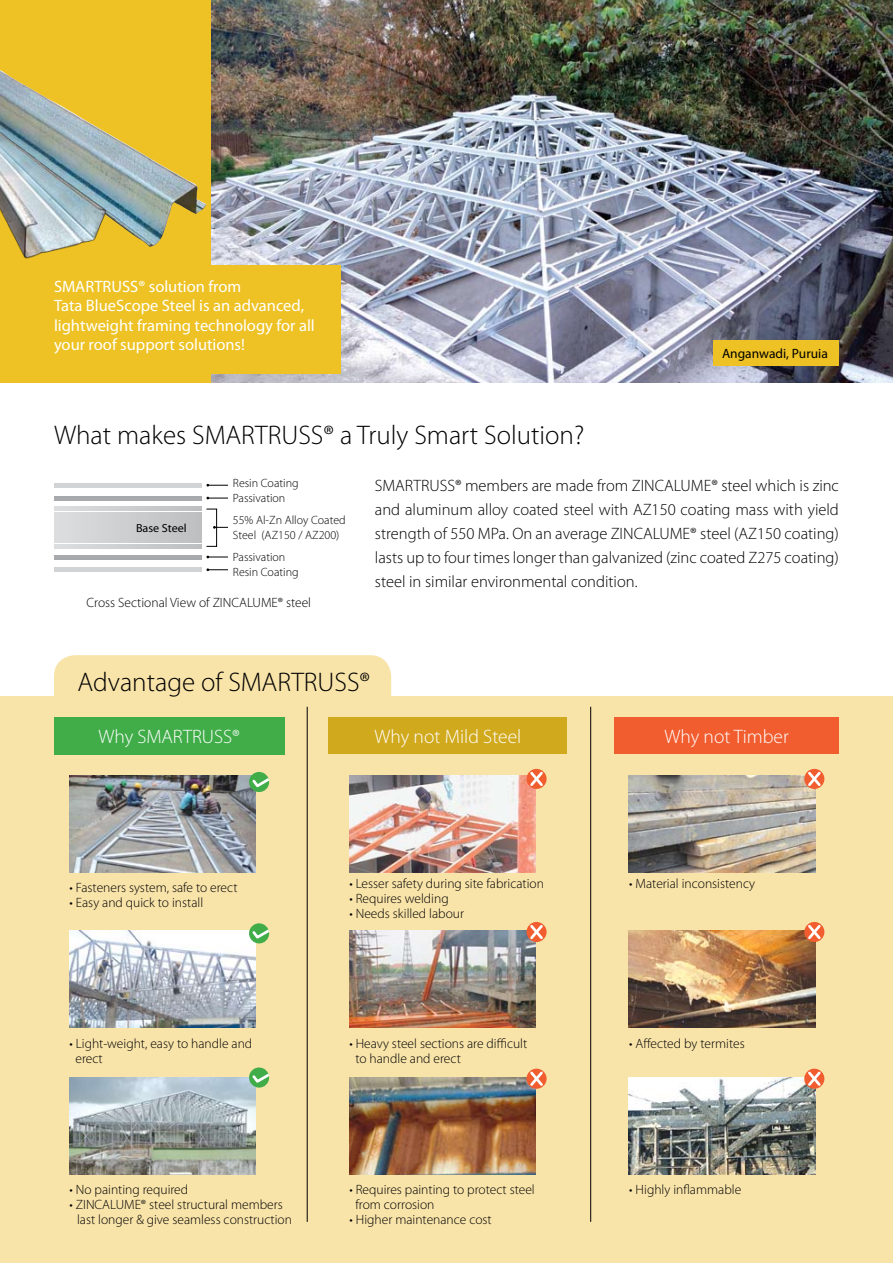
<style>
.page{position:relative;width:893px;height:1263px;background:#fff}
.page>*{position:absolute;margin:0;border:0;box-sizing:border-box;transform-origin:0 0}
.t1{font:300 27px "Myriad Pro";color:#000}
.t2{font:300 19.5px "Myriad Pro";color:#fff}
.t3{font:300 16.5px/24px "Myriad Pro";color:#000;text-align:justify}
.t4{font:16.5px/19.5px "Myriad Pro";color:#fff}
.t5{font:300 13.5px/15px "Myriad Pro";color:#000}
.t6{font:13.5px "Myriad Pro";color:#000}
.t7{font:300 12px/14.2px "Myriad Pro";color:#000}
.t8{font:11.7px "Myriad Pro";color:#000}
</style>
<div class="page">
<div style="left:54px;top:655px;width:337px;height:92px;background:#f8e3a9;border-radius:21px"></div>
<div style="left:0;top:0;width:354px;height:383px;background:#eec224"></div>
<div style="left:0;top:696px;width:893px;height:567px;background:#f8e3a9"></div>
<img style="left:212px;top:0;width:681px;height:383px">
<div style="left:84px;top:266px;width:256px;height:108px;background:#eec224"></div>
<svg style="left:206px;top:484px;width:22px;height:3px"></svg>
<svg style="left:206px;top:556px;width:22px;height:2px"></svg>
<svg style="left:206px;top:497px;width:22px;height:2px"></svg>
<svg style="left:206px;top:568px;width:22px;height:3px"></svg>
<svg style="left:213px;top:526px;width:15px;height:3px"></svg>
<div style="left:206px;top:509px;width:11px;height:38px;border:1px solid #000"></div>
<div style="left:54px;top:512px;width:147px;height:31px;background:linear-gradient(to right,#dcdedf,#bdbec1)"></div>
<svg style="left:54px;top:507px;width:147px;height:4px"></svg>
<svg style="left:54px;top:544px;width:147px;height:4px"></svg>
<hr style="left:54px;top:483px;width:147px;height:4px;background:#d1d3d4">
<hr style="left:54px;top:568px;width:147px;height:4px;background:#d1d3d4">
<hr style="left:54px;top:555px;width:147px;height:4px;background:#a7a9ac">
<hr style="left:54px;top:496px;width:147px;height:4px;background:#a7a9ac">
<div style="left:329px;top:717px;width:238px;height:36px;background:#d1a91d"></div>
<img style="left:349px;top:775px;width:186px;height:97px">
<img style="left:349px;top:931px;width:186px;height:97px">
<img style="left:349px;top:1077px;width:186px;height:97px">
<svg style="left:526px;top:1069px;width:21px;height:20px"></svg>
<svg style="left:528px;top:1069px;width:17px;height:19px"></svg>
<svg style="left:526px;top:922px;width:21px;height:20px"></svg>
<svg style="left:528px;top:922px;width:17px;height:20px"></svg>
<svg style="left:526px;top:769px;width:21px;height:20px"></svg>
<svg style="left:528px;top:769px;width:17px;height:19px"></svg>
<div style="left:614px;top:717px;width:225px;height:36px;background:#f15d2f"></div>
<img style="left:629px;top:931px;width:186px;height:97px">
<img style="left:629px;top:1077px;width:186px;height:97px">
<img style="left:629px;top:775px;width:186px;height:97px">
<svg style="left:804px;top:1069px;width:20px;height:20px"></svg>
<svg style="left:806px;top:1069px;width:17px;height:19px"></svg>
<svg style="left:804px;top:922px;width:20px;height:20px"></svg>
<svg style="left:806px;top:922px;width:17px;height:20px"></svg>
<svg style="left:804px;top:769px;width:20px;height:20px"></svg>
<svg style="left:806px;top:769px;width:17px;height:19px"></svg>
<div style="left:54px;top:717px;width:230px;height:38px;background:#41ad49"></div>
<img style="left:69px;top:931px;width:187px;height:97px">
<img style="left:69px;top:1077px;width:187px;height:97px">
<img style="left:69px;top:775px;width:187px;height:97px">
<svg style="left:249px;top:1067px;width:20px;height:20px"></svg>
<svg style="left:250px;top:1070px;width:19px;height:15px"></svg>
<svg style="left:249px;top:923px;width:20px;height:20px"></svg>
<svg style="left:250px;top:926px;width:19px;height:15px"></svg>
<div style="left:249px;top:772px;width:20px;height:20px;background:#41ad49;border-radius:50%"></div>
<svg style="left:250px;top:774px;width:19px;height:15px"></svg>
<hr style="left:307px;top:707px;width:1px;height:515px;background:#000">
<hr style="left:590px;top:707px;width:1px;height:515px;background:#000">
<img style="left:0;top:70px;width:206px;height:177px">
<img style="left:0;top:124px;width:108px;height:135px">
<div style="left:714px;top:340px;width:125px;height:26px;background:#eec224"></div>
<p class="t4" style="left:54px;top:276px;width:262px">SMARTRUSS® solution from<br>Tata BlueScope Steel is an advanced, lightweight framing technology for all your roof support solutions!</p>
<h1 class="t1" style="left:54px;top:420px;width:532px">What makes SMARTRUSS® a Truly Smart Solution?</h1>
<p class="t6" style="left:722px;top:345px;width:107px">Anganwadi, Puruia</p>
<p class="t8" style="left:136px;top:521px;width:52px">Base Steel</p>
<p class="t7" style="left:233px;top:476px;width:67px">Resin Coating<br>Passivation</p>
<p class="t7" style="left:233px;top:513px;width:114px">55% Al-Zn Alloy Coated<br>Steel (AZ150 / AZ200)</p>
<p class="t7" style="left:233px;top:550px;width:67px">Passivation<br>Resin Coating</p>
<p class="t5" style="left:86px;top:595px;width:226px">Cross Sectional View of ZINCALUME® steel</p>
<p class="t3" style="left:375px;top:474px;width:466px">SMARTRUSS® members are made from ZINCALUME® steel which is zinc and aluminum alloy coated steel with AZ150 coating mass with yield strength of 550 MPa. On an average ZINCALUME® steel (AZ150 coating) lasts up to four times longer than galvanized (zinc coated Z275 coating) steel in similar environmental condition.</p>
<h1 class="t1" style="left:78px;top:667px;width:294px">Advantage of SMARTRUSS®</h1>
<h2 class="t2" style="left:98px;top:726px;width:143px">Why SMARTRUSS®</h2>
<h2 class="t2" style="left:374px;top:725px;width:148px">Why not Mild Steel</h2>
<h2 class="t2" style="left:664px;top:725px;width:126px">Why not Timber</h2>
<p class="t5" style="left:70px;top:881px;width:169px">• Fasteners system, safe to erect</p>
<p class="t5" style="left:70px;top:896px;width:135px">• Easy and quick to install</p>
<p class="t5" style="left:349px;top:877px;width:196px">• Lesser safety during site fabrication</p>
<p class="t5" style="left:349px;top:892px;width:101px">• Requires welding</p>
<p class="t5" style="left:349px;top:906px;width:116px">• Needs skilled labour</p>
<p class="t5" style="left:629px;top:877px;width:127px">• Material inconsistency</p>
<p class="t5" style="left:75px;top:1036px;width:178px;text-indent:-6px">• Light-weight, easy to handle and erect</p>
<p class="t5" style="left:355px;top:1036px;width:173px;text-indent:-6px">• Heavy steel sections are difficult to handle and erect</p>
<p class="t5" style="left:629px;top:1036px;width:117px">• Affected by termites</p>
<p class="t5" style="left:70px;top:1182px;width:120px">• No painting required</p>
<p class="t5" style="left:77px;top:1197px;width:216px;text-indent:-8px">• ZINCALUME® steel structural members last longer &amp; give seamless construction</p>
<p class="t5" style="left:355px;top:1182px;width:181px;text-indent:-6px">• Requires painting to protect steel from corrosion</p>
<p class="t5" style="left:349px;top:1212px;width:144px">• Higher maintenance cost</p>
<p class="t5" style="left:629px;top:1182px;width:113px">• Highly inflammable</p>
</div>
